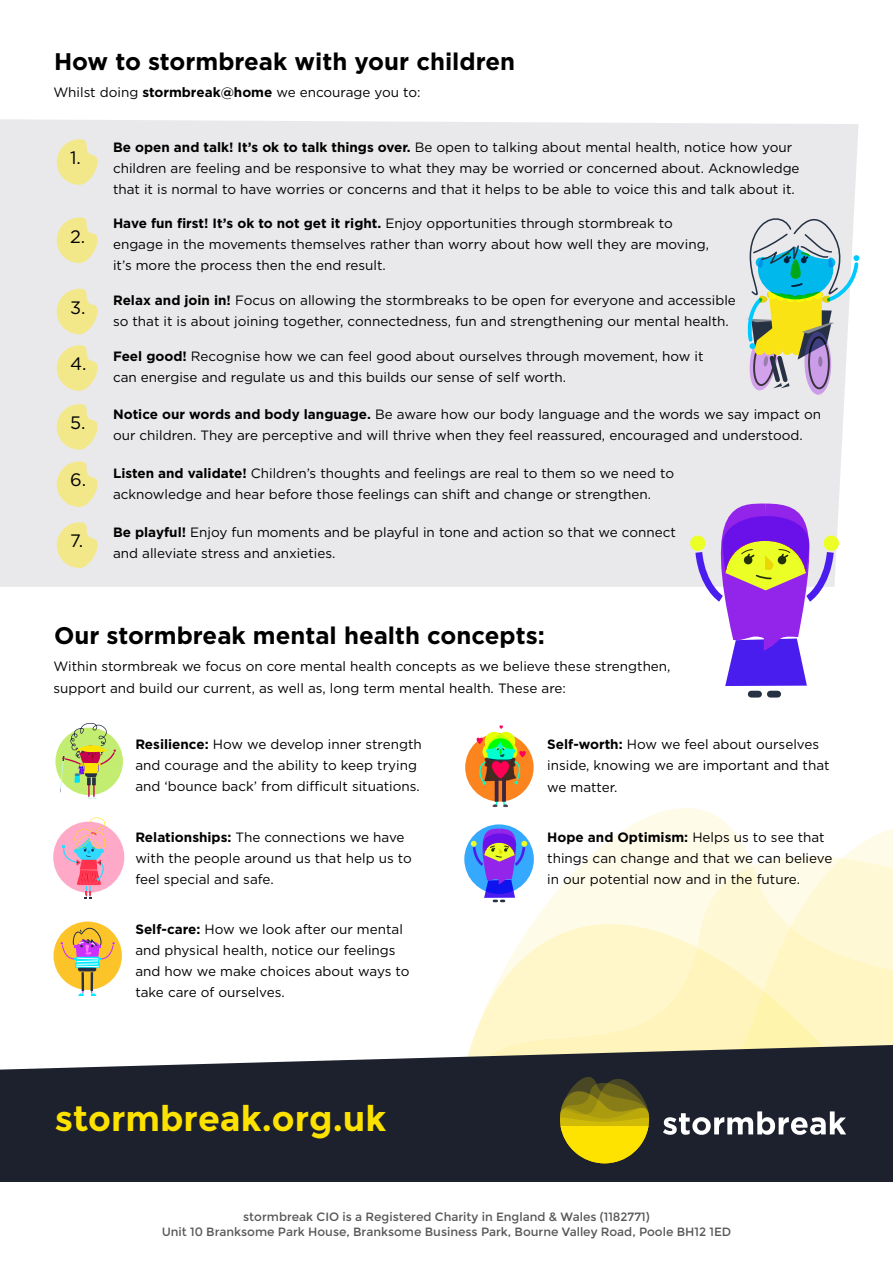
<style>
.page{position:relative;width:893px;height:1263px;background:#fff}
.page>*{position:absolute;margin:0;border:0;box-sizing:border-box;transform-origin:0 0}
.t1{font:700 35.25px "Montserrat";color:#fde200}
.t2{font:700 24px "Gotham";color:#000}
.t3{font:18px "Gotham";color:#000}
.t4{font:13.5px/21px "Gotham";color:#000}
.t5{font:12px/15px "Montserrat";color:#575756;text-align:center}
.s1{font-weight:700}
</style>
<div class="page">
<svg style="left:635px;top:808px;width:92px;height:16px"></svg>
<div style="left:0;top:1057px;width:455px;height:125px;background:#1d212e"></div>
<div style="left:53px;top:822px;width:71px;height:71px;background:#fda9c7;border-radius:50%"></div>
<svg style="left:62px;top:817px;width:43px;height:81px"></svg>
<div style="left:54px;top:921px;width:68px;height:69px;background:#fdc429;border-radius:50%"></div>
<svg style="left:60px;top:921px;width:55px;height:75px"></svg>
<svg style="left:455px;top:828px;width:438px;height:354px;background:#b0ad9a"></svg>
<div style="left:465px;top:733px;width:69px;height:69px;background:#fc841f;border-radius:50%"></div>
<div style="left:485px;top:732px;width:19px;height:19px;background:#e7ff00;border-radius:50%"></div>
<svg style="left:496px;top:732px;width:19px;height:19px"></svg>
<svg style="left:499px;top:725px;width:4px;height:4px"></svg>
<svg style="left:475px;top:735px;width:51px;height:72px"></svg>
<div style="left:55px;top:728px;width:68px;height:67px;background:#c3ed70;border-radius:50%"></div>
<svg style="left:60px;top:723px;width:56px;height:76px"></svg>
<div style="left:0;top:119px;width:859px;height:468px;background:#e9e9eb"></div>
<svg style="left:56px;top:139px;width:42px;height:46px;background:#efe8a7"></svg>
<svg style="left:56px;top:217px;width:42px;height:46px;background:#efe8a7"></svg>
<svg style="left:56px;top:288px;width:42px;height:46px;background:#efe8a7"></svg>
<svg style="left:56px;top:345px;width:42px;height:46px;background:#efe8a7"></svg>
<svg style="left:56px;top:461px;width:42px;height:46px;background:#efe8a7"></svg>
<svg style="left:56px;top:404px;width:42px;height:46px;background:#efe8a7"></svg>
<svg style="left:56px;top:522px;width:42px;height:46px;background:#efe8a7"></svg>
<svg style="left:737px;top:214px;width:122px;height:177px;background:#b6cfbc"></svg>
<svg style="left:804px;top:332px;width:27px;height:63px"></svg>
<div style="left:808px;top:336px;width:22px;height:53px;border:2px solid #3a353d;border-radius:50%"></div>
<svg style="left:818px;top:356px;width:4px;height:11px"></svg>
<div style="left:751px;top:691px;width:7px;height:6px;background:#263144"></div>
<div style="left:770px;top:691px;width:8px;height:6px;background:#263144"></div>
<svg style="left:691px;top:502px;width:147px;height:184px"></svg>
<h2 class="t2" style="left:54px;top:45px;width:463px">How to stormbreak with your children</h2>
<p class="t4" style="left:54px;top:81px;width:369px">Whilst doing <span class="s1">stormbreak@home</span> we encourage you to:</p>
<h3 class="t3" style="left:70px;top:146px;width:12px">1.</h3>
<p class="t4" style="left:113px;top:137px;width:688px"><span class="s1">Be open and talk! It’s ok to talk things over.</span> Be open to talking about mental health, notice how your children are feeling and be responsive to what they may be worried or concerned about. Acknowledge that it is normal to have worries or concerns and that it helps to be able to voice this and talk about it.</p>
<h3 class="t3" style="left:70px;top:225px;width:17px">2.</h3>
<p class="t4" style="left:113px;top:213px;width:597px"><span class="s1">Have fun first! It’s ok to not get it right.</span> Enjoy opportunities through stormbreak to engage in the movements themselves rather than worry about how well they are moving, it’s more the process then the end result.</p>
<h3 class="t3" style="left:70px;top:296px;width:17px">3.</h3>
<p class="t4" style="left:113px;top:289px;width:624px"><span class="s1">Relax and join in!</span> Focus on allowing the stormbreaks to be open for everyone and accessible so that it is about joining together, connectedness, fun and strengthening our mental health.</p>
<h3 class="t3" style="left:70px;top:352px;width:18px">4.</h3>
<p class="t4" style="left:113px;top:346px;width:592px"><span class="s1">Feel good!</span> Recognise how we can feel good about ourselves through movement, how it can energise and regulate us and this builds our sense of self worth.</p>
<h3 class="t3" style="left:70px;top:411px;width:17px">5.</h3>
<p class="t4" style="left:113px;top:404px;width:709px"><span class="s1">Notice our words and body language.</span> Be aware how our body language and the words we say impact on our children. They are perceptive and will thrive when they feel reassured, encouraged and understood.</p>
<h3 class="t3" style="left:70px;top:468px;width:18px">6.</h3>
<p class="t4" style="left:113px;top:462px;width:563px"><span class="s1">Listen and validate!</span> Children’s thoughts and feelings are real to them so we need to acknowledge and hear before those feelings can shift and change or strengthen.</p>
<h3 class="t3" style="left:70px;top:529px;width:15px">7.</h3>
<p class="t4" style="left:113px;top:522px;width:564px"><span class="s1">Be playful!</span> Enjoy fun moments and be playful in tone and action so that we connect and alleviate stress and anxieties.</p>
<h2 class="t2" style="left:54px;top:619px;width:492px">Our stormbreak mental health concepts:</h2>
<p class="t4" style="left:54px;top:654px;width:619px;line-height:22.5px">Within stormbreak we focus on core mental health concepts as we believe these strengthen, support and build our current, as well as, long term mental health. These are:</p>
<p class="t4" style="left:135px;top:734px;width:288px"><span class="s1">Resilience:</span> How we develop inner strength and courage and the ability to keep trying and ‘bounce back’ from difficult situations.</p>
<p class="t4" style="left:547px;top:734px;width:284px"><span class="s1">Self-worth:</span> How we feel about ourselves inside, knowing we are important and that we matter.</p>
<p class="t4" style="left:135px;top:827px;width:278px"><span class="s1">Relationships:</span> The connections we have with the people around us that help us to feel special and safe.</p>
<p class="t4" style="left:547px;top:827px;width:287px"><span class="s1">Hope and Optimism:</span> Helps us to see that things can change and that we can believe in our potential now and in the future.</p>
<p class="t4" style="left:135px;top:919px;width:276px"><span class="s1">Self-care:</span> How we look after our mental and physical health, notice our feelings and how we make choices about ways to take care of ourselves.</p>
<h1 class="t1" style="left:55px;top:1098px;width:333px">stormbreak.org.uk</h1>
<p class="t5" style="left:162px;top:1209px;width:571px">stormbreak CIO is a Registered Charity in England &amp; Wales (1182771)<br>Unit 10 Branksome Park House, Branksome Business Park, Bourne Valley Road, Poole BH12 1ED</p>
</div>
